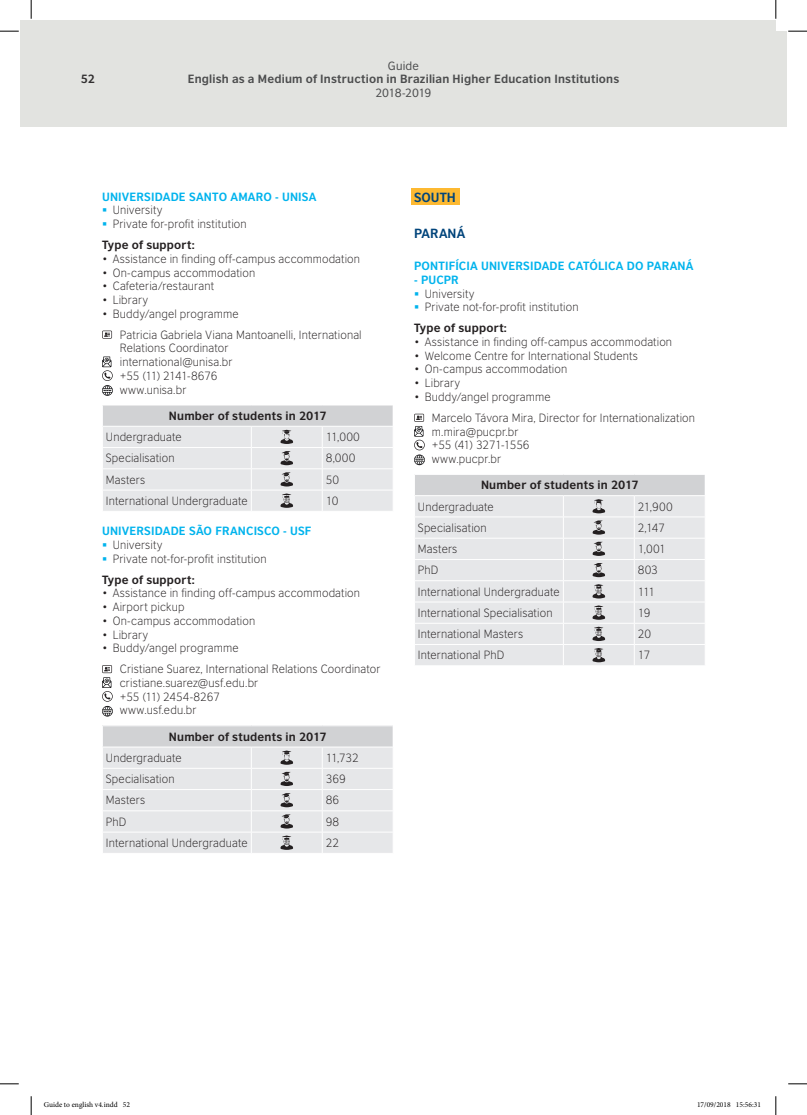
<style>
.page{position:relative;width:807px;height:1115px;background:#fff}
.page>*{position:absolute;margin:0;border:0;box-sizing:border-box;transform-origin:0 0}
.t1{font:700 12.5px "British Council Sans";letter-spacing:.005em;color:#00447b}
.t2{font:300 11.25px/13.8px "British Council Sans";letter-spacing:.01em;color:#231f20}
.t3{font:700 11.25px "British Council Sans";letter-spacing:.015em;color:#231f20}
.t4{font:700 11.25px "British Council Sans";letter-spacing:.015em;color:#00b3ed}
.t5{font:700 11.25px "British Council Sans";letter-spacing:.015em;color:#4b4c4d}
.t6{font:11.25px "British Council Sans";letter-spacing:-.045em;color:#4b4c4d}
.t7{font:11.25px "British Council Sans";letter-spacing:-.01em;color:#4b4c4d}
.t8{font:700 11.25px "British Council Sans";color:#312f30}
.t9{font:7.5px "Minion Pro";color:#000}
</style>
<div class="page">
<div style="left:21px;top:21px;width:754px;height:106px;background:#e2e3e0"></div>
<div style="left:775px;top:31px;width:11px;height:96px;background:#e2e3e0"></div>
<svg style="left:102px;top:330px;width:10px;height:9px"></svg>
<svg style="left:102px;top:356px;width:11px;height:40px"></svg>
<svg style="left:103px;top:405px;width:290px;height:106px"></svg>
<svg style="left:102px;top:665px;width:11px;height:51px"></svg>
<svg style="left:103px;top:726px;width:290px;height:127px"></svg>
<div style="left:410px;top:189px;width:49px;height:16px;background:#fdb931"></div>
<svg style="left:414px;top:414px;width:10px;height:51px"></svg>
<div style="left:414px;top:474px;width:291px;height:22px;background:#d1d2d4"></div>
<div style="left:415px;top:496px;width:289px;height:169px;background:#e6e7e9"></div>
<hr style="left:414px;top:516px;width:149px;height:1px;background:#fff">
<hr style="left:563px;top:516px;width:71px;height:1px;background:#fff">
<hr style="left:634px;top:516px;width:71px;height:1px;background:#fff">
<hr style="left:414px;top:538px;width:149px;height:1px;background:#fff">
<hr style="left:563px;top:538px;width:71px;height:1px;background:#fff">
<hr style="left:634px;top:538px;width:71px;height:1px;background:#fff">
<hr style="left:414px;top:559px;width:149px;height:1px;background:#fff">
<hr style="left:563px;top:559px;width:71px;height:1px;background:#fff">
<hr style="left:634px;top:559px;width:71px;height:1px;background:#fff">
<hr style="left:414px;top:580px;width:149px;height:1px;background:#fff">
<hr style="left:563px;top:580px;width:71px;height:1px;background:#fff">
<hr style="left:634px;top:580px;width:71px;height:1px;background:#fff">
<hr style="left:414px;top:602px;width:149px;height:1px;background:#fff">
<hr style="left:563px;top:602px;width:71px;height:1px;background:#fff">
<hr style="left:634px;top:602px;width:71px;height:1px;background:#fff">
<hr style="left:414px;top:623px;width:149px;height:1px;background:#fff">
<hr style="left:563px;top:623px;width:71px;height:1px;background:#fff">
<hr style="left:634px;top:623px;width:71px;height:1px;background:#fff">
<hr style="left:414px;top:644px;width:149px;height:1px;background:#fff">
<hr style="left:563px;top:644px;width:71px;height:1px;background:#fff">
<svg style="left:563px;top:496px;width:1px;height:169px"></svg>
<hr style="left:634px;top:644px;width:71px;height:1px;background:#fff">
<svg style="left:634px;top:496px;width:1px;height:169px"></svg>
<hr style="left:414px;top:474px;width:149px;height:1px;background:#fff">
<svg style="left:414px;top:475px;width:1px;height:20px"></svg>
<hr style="left:563px;top:474px;width:71px;height:1px;background:#fff">
<hr style="left:634px;top:474px;width:71px;height:1px;background:#fff">
<svg style="left:704px;top:475px;width:1px;height:190px"></svg>
<hr style="left:414px;top:495px;width:149px;height:1px;background:#fff">
<hr style="left:563px;top:495px;width:71px;height:1px;background:#fff">
<hr style="left:634px;top:495px;width:71px;height:1px;background:#fff">
<svg style="left:592px;top:499px;width:13px;height:14px"></svg>
<svg style="left:592px;top:520px;width:13px;height:15px"></svg>
<svg style="left:592px;top:542px;width:13px;height:14px"></svg>
<svg style="left:592px;top:563px;width:13px;height:14px"></svg>
<svg style="left:592px;top:584px;width:13px;height:14px"></svg>
<svg style="left:592px;top:605px;width:13px;height:15px"></svg>
<svg style="left:592px;top:627px;width:13px;height:14px"></svg>
<svg style="left:592px;top:648px;width:13px;height:14px"></svg>
<svg style="left:0;top:30px;width:19px;height:2px"></svg>
<svg style="left:788px;top:30px;width:18px;height:2px"></svg>
<svg style="left:0;top:1083px;width:19px;height:1px"></svg>
<svg style="left:788px;top:1083px;width:18px;height:1px"></svg>
<svg style="left:30px;top:0;width:2px;height:19px"></svg>
<svg style="left:30px;top:1096px;width:2px;height:19px"></svg>
<svg style="left:775px;top:0;width:1px;height:19px"></svg>
<svg style="left:775px;top:1096px;width:1px;height:19px"></svg>
<p class="t8" style="left:81px;top:72px;width:16px">52</p>
<p class="t7" style="left:388px;top:58px;width:32px">Guide</p>
<p class="t5" style="left:188px;top:72px;width:433px">English as a Medium of Instruction in Brazilian Higher Education Institutions</p>
<p class="t6" style="left:375px;top:86px;width:58px">2018-2019</p>
<p class="t4" style="left:102px;top:189px;width:216px">UNIVERSIDADE SANTO AMARO - UNISA</p>
<p class="t2" style="left:113px;top:203px;width:135px">University<br>Private for-profit institution</p>
<p class="t3" style="left:102px;top:238px;width:94px">Type of support:</p>
<p class="t2" style="left:102px;top:252px;width:259px">• Assistance in finding off-campus accommodation</p>
<p class="t2" style="left:102px;top:265px;width:155px">• On-campus accommodation</p>
<p class="t2" style="left:102px;top:279px;width:114px">• Cafeteria/restaurant</p>
<p class="t2" style="left:102px;top:293px;width:48px">• Library</p>
<p class="t2" style="left:120px;top:303px;width:243px;line-height:20.9px;text-indent:-18px">• Buddy/angel programme<br>Patricia Gabriela Viana Mantoanelli, International</p>
<p class="t2" style="left:120px;top:341px;width:114px">Relations Coordinator international@unisa.br +55 (11) 2141-8676 www.unisa.br</p>
<p class="t3" style="left:169px;top:408px;width:159px">Number of students in 2017</p>
<p class="t2" style="left:106px;top:430px;width:77px">Undergraduate</p>
<p class="t2" style="left:326px;top:430px;width:36px">11,000</p>
<p class="t2" style="left:106px;top:451px;width:70px">Specialisation</p>
<p class="t2" style="left:326px;top:451px;width:31px">8,000</p>
<p class="t2" style="left:106px;top:472px;width:41px">Masters</p>
<p class="t2" style="left:326px;top:472px;width:15px">50</p>
<p class="t2" style="left:106px;top:494px;width:143px">International Undergraduate</p>
<p class="t2" style="left:326px;top:494px;width:14px">10</p>
<p class="t4" style="left:102px;top:524px;width:211px">UNIVERSIDADE SÃO FRANCISCO - USF</p>
<p class="t2" style="left:113px;top:538px;width:155px">University<br>Private not-for-profit institution</p>
<p class="t3" style="left:102px;top:572px;width:94px">Type of support:</p>
<p class="t2" style="left:102px;top:586px;width:259px">• Assistance in finding off-campus accommodation</p>
<p class="t2" style="left:102px;top:600px;width:84px">• Airport pickup</p>
<p class="t2" style="left:102px;top:613px;width:155px">• On-campus accommodation</p>
<p class="t2" style="left:102px;top:627px;width:48px">• Library</p>
<p class="t2" style="left:120px;top:637px;width:262px;line-height:20.9px;text-indent:-18px">• Buddy/angel programme<br>Cristiane Suarez, International Relations Coordinator</p>
<p class="t2" style="left:120px;top:676px;width:140px">cristiane.suarez@usf.edu.br +55 (11) 2454-8267 www.usf.edu.br</p>
<p class="t3" style="left:169px;top:729px;width:159px">Number of students in 2017</p>
<p class="t2" style="left:106px;top:751px;width:77px">Undergraduate</p>
<p class="t2" style="left:326px;top:751px;width:35px">11,732</p>
<p class="t2" style="left:106px;top:772px;width:70px">Specialisation</p>
<p class="t2" style="left:326px;top:772px;width:21px">369</p>
<p class="t2" style="left:106px;top:793px;width:41px">Masters</p>
<p class="t2" style="left:326px;top:793px;width:15px">86</p>
<p class="t2" style="left:106px;top:814px;width:22px">PhD</p>
<p class="t2" style="left:326px;top:814px;width:15px">98</p>
<p class="t2" style="left:106px;top:836px;width:143px">International Undergraduate</p>
<p class="t2" style="left:326px;top:836px;width:15px">22</p>
<p class="t1" style="left:414px;top:189px;width:43px">SOUTH</p>
<p class="t1" style="left:414px;top:226px;width:53px">PARANÁ</p>
<p class="t4" style="left:414px;top:259px;width:281px">PONTIFÍCIA UNIVERSIDADE CATÓLICA DO PARANÁ</p>
<p class="t4" style="left:414px;top:272px;width:46px">- PUCPR</p>
<p class="t2" style="left:424px;top:286px;width:155px">University<br>Private not-for-profit institution</p>
<p class="t3" style="left:414px;top:321px;width:94px">Type of support:</p>
<p class="t2" style="left:414px;top:335px;width:259px">• Assistance in finding off-campus accommodation</p>
<p class="t2" style="left:414px;top:348px;width:225px">• Welcome Centre for International Students</p>
<p class="t2" style="left:414px;top:362px;width:155px">• On-campus accommodation</p>
<p class="t2" style="left:414px;top:376px;width:48px">• Library</p>
<p class="t2" style="left:432px;top:386px;width:264px;line-height:20.9px;text-indent:-18px">• Buddy/angel programme<br>Marcelo Távora Mira, Director for Internationalization</p>
<p class="t2" style="left:432px;top:424px;width:99px">m.mira@pucpr.br +55 (41) 3271-1556 www.pucpr.br</p>
<p class="t3" style="left:481px;top:478px;width:159px">Number of students in 2017</p>
<p class="t2" style="left:418px;top:499px;width:77px">Undergraduate</p>
<p class="t2" style="left:637px;top:499px;width:36px">21,900</p>
<p class="t2" style="left:418px;top:521px;width:70px">Specialisation</p>
<p class="t2" style="left:637px;top:521px;width:29px">2,147</p>
<p class="t2" style="left:418px;top:542px;width:41px">Masters</p>
<p class="t2" style="left:637px;top:542px;width:30px">1,001</p>
<p class="t2" style="left:418px;top:563px;width:22px">PhD</p>
<p class="t2" style="left:637px;top:563px;width:22px">803</p>
<p class="t2" style="left:418px;top:584px;width:143px">International Undergraduate</p>
<p class="t2" style="left:637px;top:584px;width:19px">111</p>
<p class="t2" style="left:418px;top:606px;width:136px">International Specialisation</p>
<p class="t2" style="left:637px;top:606px;width:14px">19</p>
<p class="t2" style="left:418px;top:627px;width:107px">International Masters</p>
<p class="t2" style="left:637px;top:627px;width:15px">20</p>
<p class="t2" style="left:418px;top:648px;width:88px">International PhD</p>
<p class="t2" style="left:637px;top:648px;width:14px">17</p>
<p class="t9" style="left:44px;top:1100px;width:88px">Guide to english v4.indd 52</p>
<p class="t9" style="left:696px;top:1100px;width:65px">17/09/2018 15:56:31</p>
</div>
